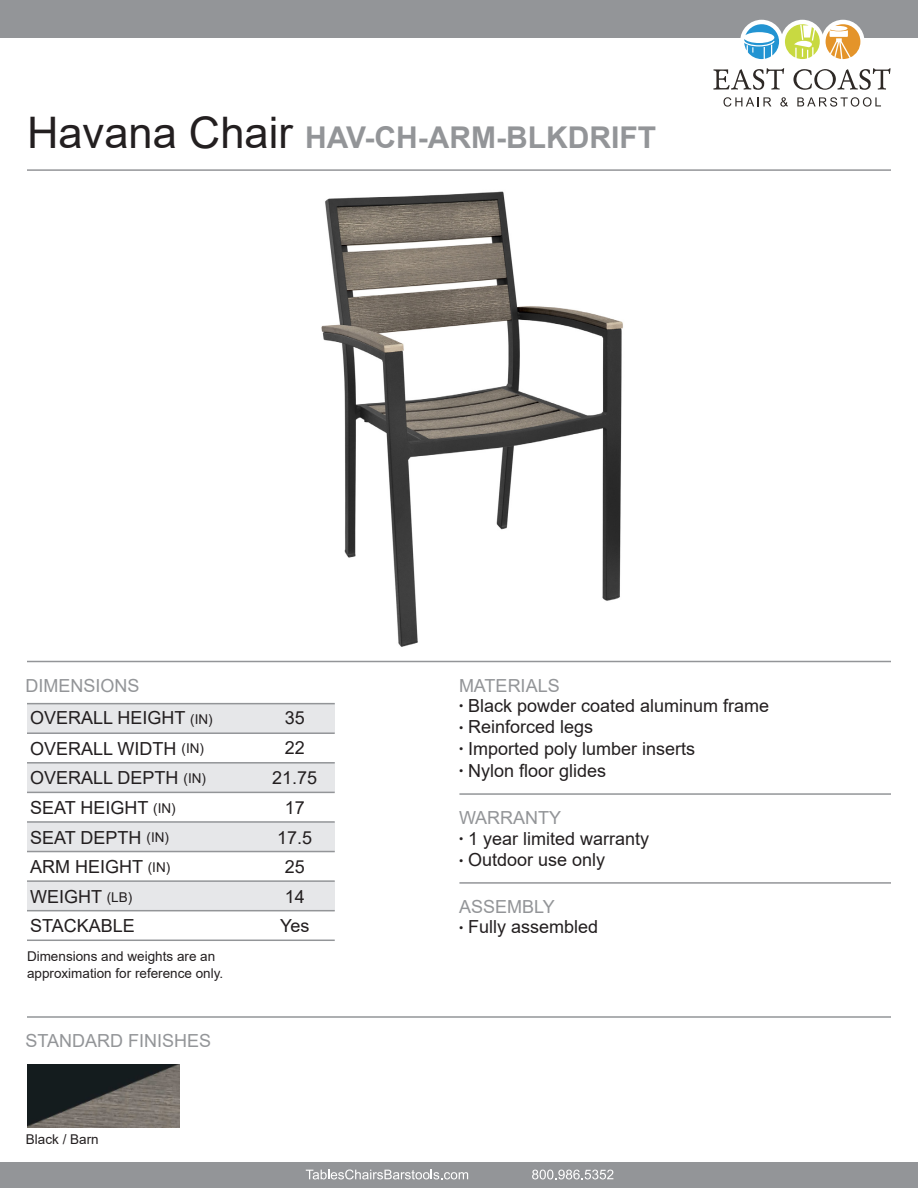
<style>
.page{position:relative;width:918px;height:1188px;background:#fff}
.page>*{position:absolute;margin:0;border:0;box-sizing:border-box;transform-origin:0 0}
.t1{font:700 30px "Arial";color:#939598}
.t2{font:18px "Arial";color:#231f20}
.t3{font:18px "Arial";color:#939598}
.t4{font:13.5px/16.2px "Arial";color:#231f20}
.s1{font-weight:400;font-size:43.5px;color:#231f20}
.s2{font-size:13.5px}
.s3{font-size:12px}
</style>
<div class="page">
<div style="left:0;top:1162px;width:918px;height:26px;background:#939598"></div>
<svg style="left:532px;top:1170px;width:81px;height:9px"></svg>
<svg style="left:306px;top:1169px;width:162px;height:10px"></svg>
<div style="left:0;top:0;width:918px;height:38px;background:#939598"></div>
<div style="left:740px;top:20px;width:43px;height:43px;background:#fff;border-radius:50%"></div>
<div style="left:781px;top:20px;width:43px;height:43px;background:#fff;border-radius:50%"></div>
<div style="left:821px;top:20px;width:43px;height:43px;background:#fff;border-radius:50%"></div>
<svg style="left:724px;top:97px;width:47px;height:10px"></svg>
<svg style="left:780px;top:97px;width:8px;height:10px"></svg>
<svg style="left:797px;top:97px;width:84px;height:10px"></svg>
<svg style="left:744px;top:24px;width:35px;height:35px"></svg>
<svg style="left:785px;top:24px;width:35px;height:35px"></svg>
<svg style="left:826px;top:24px;width:34px;height:35px"></svg>
<svg style="left:713px;top:68px;width:71px;height:22px"></svg>
<svg style="left:793px;top:68px;width:98px;height:22px"></svg>
<img style="left:27px;top:1064px;width:153px;height:63px">
<hr style="left:27px;top:169px;width:864px;height:2px;background:#939598">
<hr style="left:27px;top:661px;width:864px;height:1px;background:#939598">
<hr style="left:27px;top:1016px;width:864px;height:2px;background:#939598">
<img style="left:321px;top:191px;width:302px;height:456px">
<hr style="left:459px;top:882px;width:432px;height:2px;background:#939598">
<hr style="left:459px;top:793px;width:432px;height:2px;background:#939598">
<div style="left:27px;top:704px;width:308px;height:29px;background:#e6e7e9"></div>
<div style="left:27px;top:763px;width:308px;height:29px;background:#e6e7e9"></div>
<div style="left:27px;top:822px;width:308px;height:30px;background:#e6e7e9"></div>
<div style="left:27px;top:881px;width:308px;height:30px;background:#e6e7e9"></div>
<hr style="left:27px;top:732px;width:308px;height:2px;background:#939598">
<hr style="left:27px;top:703px;width:308px;height:1px;background:#939598">
<hr style="left:27px;top:762px;width:308px;height:2px;background:#939598">
<hr style="left:27px;top:792px;width:308px;height:1px;background:#939598">
<hr style="left:27px;top:821px;width:308px;height:2px;background:#939598">
<hr style="left:27px;top:851px;width:308px;height:1px;background:#939598">
<hr style="left:27px;top:880px;width:308px;height:2px;background:#939598">
<hr style="left:27px;top:910px;width:308px;height:1px;background:#939598">
<hr style="left:27px;top:940px;width:308px;height:1px;background:#939598">
<p class="t1" style="left:27px;top:117px;width:631px"><span class="s1">Havana Chair</span> HAV-CH-ARM-BLKDRIFT</p>
<p class="t3" style="left:26px;top:673px;width:116px">DIMENSIONS</p>
<p class="t2" style="left:30px;top:705px;width:184px">OVERALL HEIGHT <span class="s2">(IN)</span></p>
<p class="t2" style="left:30px;top:736px;width:175px">OVERALL WIDTH <span class="s2">(IN)</span></p>
<p class="t2" style="left:30px;top:766px;width:177px">OVERALL DEPTH <span class="s2">(IN)</span></p>
<p class="t2" style="left:30px;top:795px;width:147px">SEAT HEIGHT <span class="s2">(IN)</span></p>
<p class="t2" style="left:30px;top:825px;width:140px">SEAT DEPTH <span class="s2">(IN)</span></p>
<p class="t2" style="left:30px;top:855px;width:142px">ARM HEIGHT <span class="s2">(IN)</span></p>
<p class="t2" style="left:30px;top:884px;width:104px">WEIGHT <span class="s2">(LB)</span></p>
<p class="t2" style="left:30px;top:914px;width:106px">STACKABLE</p>
<p class="t4" style="left:27px;top:948px;width:198px">Dimensions and weights are an approximation for reference only.</p>
<p class="t3" style="left:26px;top:1028px;width:187px">STANDARD FINISHES</p>
<p class="t4" style="left:26px;top:1132px;width:74px">Black / Barn</p>
<p class="t2" style="left:285px;top:705px;width:22px">35</p>
<p class="t2" style="left:285px;top:735px;width:22px">22</p>
<p class="t2" style="left:272px;top:766px;width:47px">21.75</p>
<p class="t2" style="left:285px;top:795px;width:22px">17</p>
<p class="t2" style="left:277px;top:825px;width:37px">17.5</p>
<p class="t2" style="left:285px;top:855px;width:22px">25</p>
<p class="t2" style="left:285px;top:884px;width:22px">14</p>
<p class="t2" style="left:280px;top:914px;width:31px">Yes</p>
<p class="t3" style="left:459px;top:673px;width:102px">MATERIALS</p>
<p class="t2" style="left:459px;top:693px;width:312px"><span class="s3">•</span> Black powder coated aluminum frame</p>
<p class="t2" style="left:459px;top:715px;width:136px"><span class="s3">•</span> Reinforced legs</p>
<p class="t2" style="left:459px;top:736px;width:238px"><span class="s3">•</span> Imported poly lumber inserts</p>
<p class="t2" style="left:459px;top:758px;width:149px"><span class="s3">•</span> Nylon floor glides</p>
<p class="t3" style="left:459px;top:806px;width:104px">WARRANTY</p>
<p class="t2" style="left:459px;top:826px;width:192px"><span class="s3">•</span> 1 year limited warranty</p>
<p class="t2" style="left:459px;top:847px;width:148px"><span class="s3">•</span> Outdoor use only</p>
<p class="t3" style="left:459px;top:895px;width:97px">ASSEMBLY</p>
<p class="t2" style="left:459px;top:915px;width:141px"><span class="s3">•</span> Fully assembled</p>
</div>
